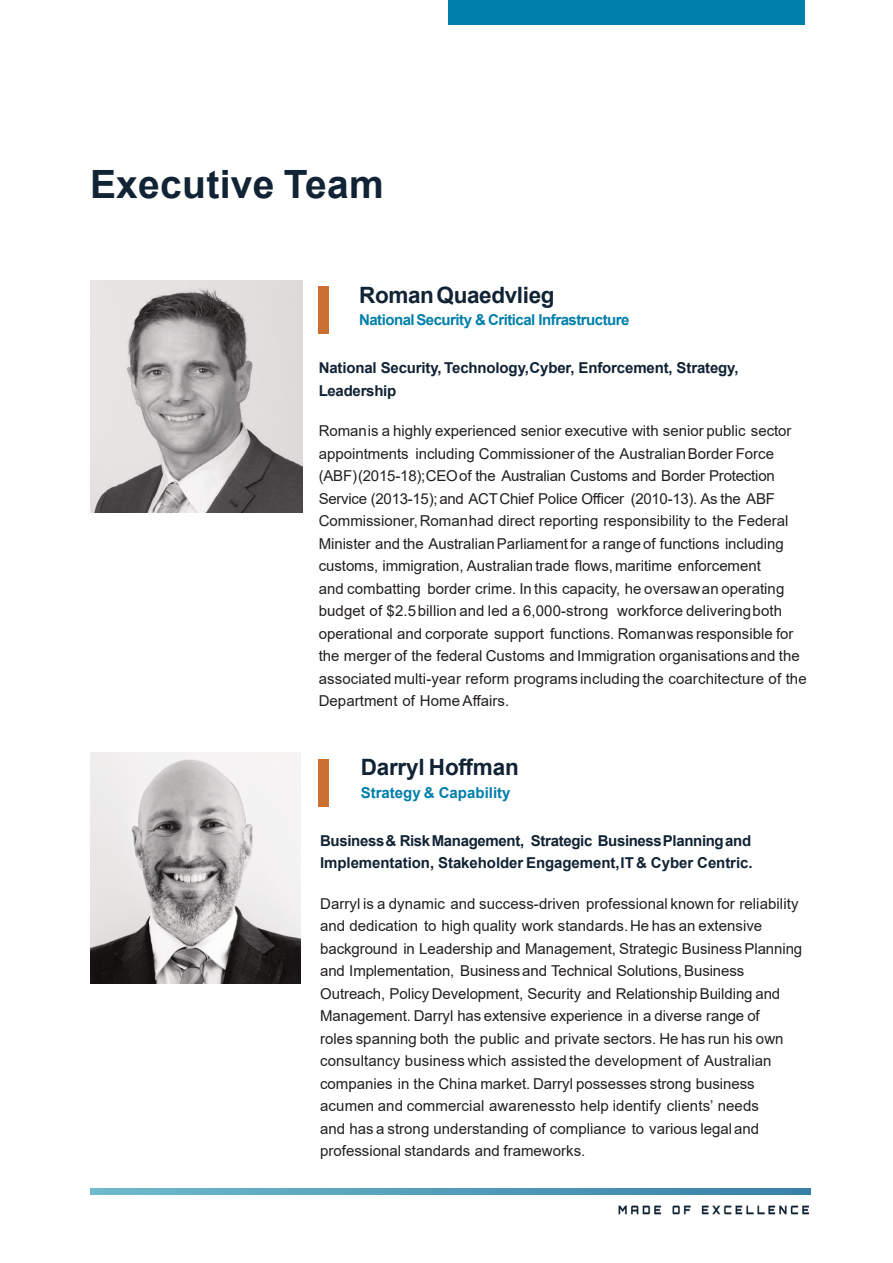
<style>
.page{position:relative;width:893px;height:1263px;background:#fff}
.page>*{position:absolute;margin:0;border:0;box-sizing:border-box;transform-origin:0 0}
.t1{font:700 39px "Arial";letter-spacing:.01em;color:#112334}
.t2{font:700 22.5px "Arial";letter-spacing:-.015em;color:#112334}
.t3{font:15px/22.5px "Arial";color:#231f20}
.t4{font:700 15px/22.5px "Arial";letter-spacing:-.01em;color:#112334}
.t5{font:700 15px "Arial";letter-spacing:-.035em;color:#007faa}
.t6{font:700 15px "Arial";color:#007faa}
</style>
<div class="page">
<div style="left:448px;top:0;width:357px;height:25px;background:#007faa"></div>
<svg style="left:90px;top:1188px;width:720px;height:6px;background:#559cb9"></svg>
<img style="left:90px;top:280px;width:212px;height:233px">
<div style="left:318px;top:286px;width:10px;height:48px;background:#cb6f32"></div>
<img style="left:618px;top:1206px;width:191px;height:8px">
<img style="left:90px;top:753px;width:211px;height:230px">
<div style="left:319px;top:759px;width:10px;height:47px;background:#cb6f32"></div>
<h1 class="t1" style="left:90px;top:169px;width:295px">Executive Team</h1>
<h2 class="t2" style="left:359px;top:286px;width:197px">RomanQuaedvlieg</h2>
<p class="t5" style="left:359px;top:314px;width:272px">NationalSecurity &amp; Critical Infrastructure</p>
<p class="t4" style="left:319px;top:358px;width:421px">National Security, Technology,Cyber, Enforcement, Strategy,<br>Leadership</p>
<p class="t3" style="left:319px;top:421px;width:490px">Romanis a highly experienced senior executive with senior public sector appointments including Commissioner of the AustralianBorder Force (ABF)(2015-18);CEOof the Australian Customs and Border Protection Service (2013-15);and ACTChief Police Officer (2010-13). As the ABF Commissioner,Romanhad direct reporting responsibility to the Federal Minister and the AustralianParliamentfor a rangeof functions including customs, immigration, Australiantrade flows,maritime enforcement<br>and combatting border crime. In this capacity, he oversawan operating budget of $2.5billion and led a 6,000-strong workforce deliveringboth operational and corporate support functions. Romanwas responsible for the merger of the federal Customs and Immigration organisationsand the associated multi-year reform programs including the coarchitecture of the Department of Home Affairs.</p>
<h2 class="t2" style="left:361px;top:759px;width:160px">Darryl Hoffman</h2>
<p class="t6" style="left:361px;top:787px;width:151px">Strategy &amp; Capability</p>
<p class="t4" style="left:320px;top:830px;width:434px">Business&amp; RiskManagement, Strategic BusinessPlanningand<br>Implementation, Stakeholder Engagement,IT &amp; Cyber Centric.</p>
<p class="t3" style="left:320px;top:893px;width:484px">Darryl is a dynamic and success-driven professional known for reliability and dedication to high quality work standards.He has an extensive background in Leadership and Management, Strategic Business Planning and Implementation, Businessand Technical Solutions, Business Outreach, Policy Development, Security and Relationship Building and Management. Darryl has extensive experience in a diverse range of<br>roles spanning both the public and private sectors. He has run his own consultancy business which assistedthe development of Australian companies in the China market. Darryl possesses strong business acumen and commercial awarenessto help identify clients’ needs<br>and hasa strong understanding of compliance to various legaland professional standards and frameworks.</p>
</div>
